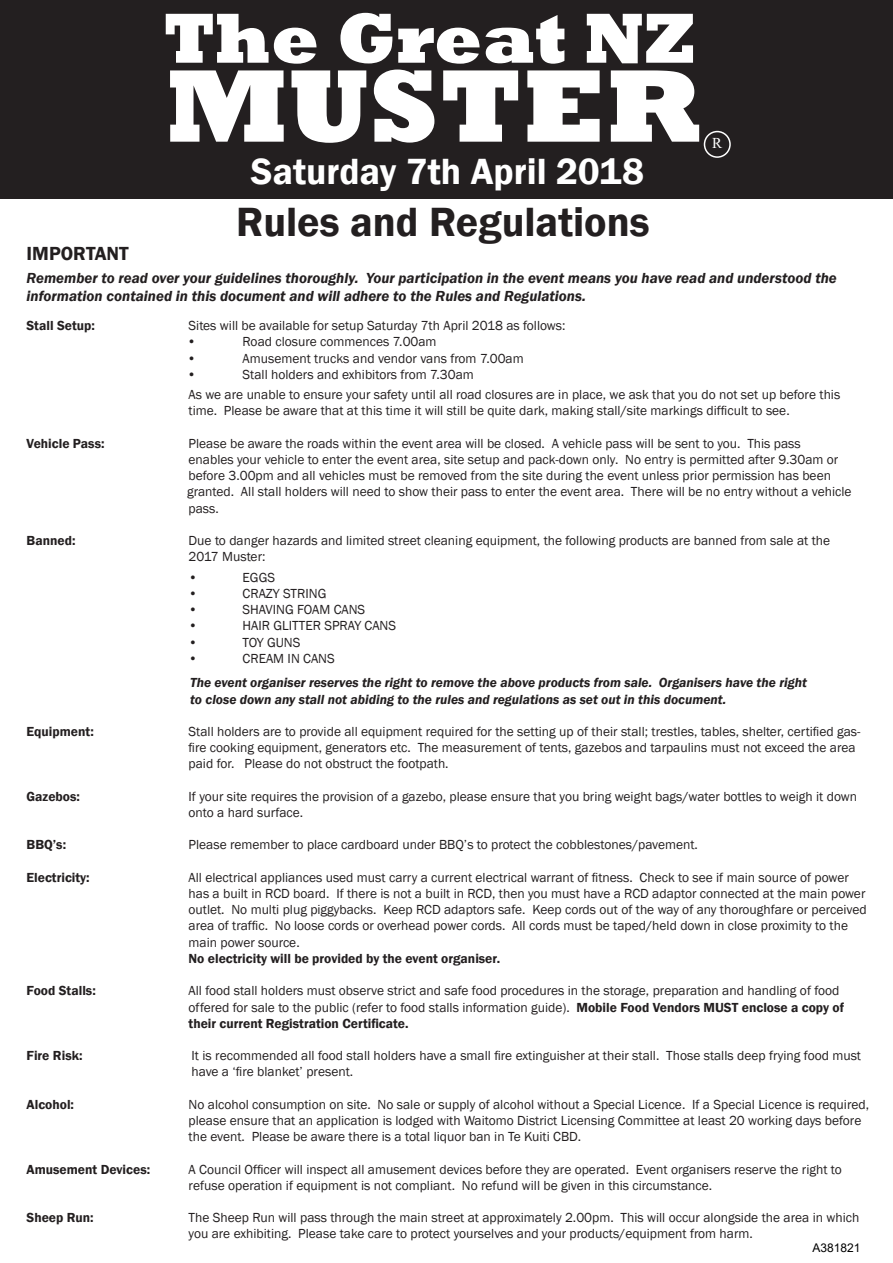
<style>
.page{position:relative;width:893px;height:1263px;background:#fff}
.page>*{position:absolute;margin:0;border:0;box-sizing:border-box;transform-origin:0 0}
.t1{font:800 104.85px "Rockwell";color:#fff;scale:1.06 1}
.t2{font:800 72px "Rockwell";color:#fff}
.t3{font:600 42px "Franklin Gothic";color:#231f20}
.t4{font:600 37.5px "Franklin Gothic";color:#fff}
.t5{font:600 19.5px "Franklin Gothic";color:#231f20}
.t6{font:italic 600 15px/18px "Franklin Gothic";color:#231f20}
.t7{font:15px "Times New Roman";color:#fff}
.t8{font:13.5px/16.2px "Franklin Gothic";color:#231f20}
.t9{font:600 13.5px "Franklin Gothic";color:#231f20}
.t10{font:italic 600 13.5px/16.2px "Franklin Gothic";color:#231f20}
.t11{font:12px "Arial";color:#000}
.s1{font-weight:600}
</style>
<div class="page">
<div style="left:0;top:0;width:893px;height:198px;background:#231f20"></div>
<div style="left:0;top:0;width:893px;height:199px;border:2px solid #231f20"></div>
<div style="left:704px;top:131px;width:27px;height:27px;border:2px solid #fff;border-radius:50%"></div>
<p class="t2" style="left:163px;top:-3px;width:533px">The Great NZ</p>
<p class="t1" style="left:165px;top:46px;width:507px">MUSTER</p>
<p class="t4" style="left:251px;top:149px;width:394px">Saturday 7th April 2018</p>
<p class="t3" style="left:236px;top:196px;width:415px">Rules and Regulations</p>
<p class="t7" style="left:712px;top:132px;width:12px">R</p>
<p class="t5" style="left:27px;top:242px;width:104px">IMPORTANT</p>
<p class="t6" style="left:27px;top:269px;width:812px">Remember to read over your guidelines thoroughly. Your participation in the event means you have read and understood the information contained in this document and will adhere to the Rules and Regulations.</p>
<p class="t9" style="left:27px;top:317px;width:70px">Stall Setup:</p>
<p class="t8" style="left:189px;top:318px;width:378px">Sites will be available for setup Saturday 7th April 2018 as follows:</p>
<p class="t8" style="left:187px;top:334px;width:11px">•</p>
<p class="t8" style="left:243px;top:334px;width:196px">Road closure commences 7.00am</p>
<p class="t8" style="left:187px;top:350px;width:11px">•</p>
<p class="t8" style="left:243px;top:350px;width:283px">Amusement trucks and vendor vans from 7.00am</p>
<p class="t8" style="left:187px;top:366px;width:11px">•</p>
<p class="t8" style="left:243px;top:366px;width:233px">Stall holders and exhibitors from 7.30am</p>
<p class="t8" style="left:189px;top:387px;width:653px">As we are unable to ensure your safety until all road closures are in place, we ask that you do not set up before this time. Please be aware that at this time it will still be quite dark, making stall/site markings difficult to see.</p>
<p class="t9" style="left:27px;top:435px;width:79px">Vehicle Pass:</p>
<p class="t8" style="left:187px;top:436px;width:666px">Please be aware the roads within the event area will be closed. A vehicle pass will be sent to you. This pass<br>enables your vehicle to enter the event area, site setup and pack-down only. No entry is permitted after 9.30am or before 3.00pm and all vehicles must be removed from the site during the event unless prior permission has been granted. All stall holders will need to show their pass to enter the event area. There will be no entry without a vehicle pass.</p>
<p class="t9" style="left:27px;top:532px;width:50px">Banned:</p>
<p class="t8" style="left:189px;top:533px;width:643px">Due to danger hazards and limited street cleaning equipment, the following products are banned from sale at the</p>
<p class="t8" style="left:189px;top:549px;width:78px">2017 Muster:</p>
<p class="t8" style="left:189px;top:569px;width:11px">•</p>
<p class="t8" style="left:243px;top:569px;width:34px">EGGS</p>
<p class="t8" style="left:189px;top:586px;width:11px">•</p>
<p class="t8" style="left:243px;top:586px;width:85px">CRAZY STRING</p>
<p class="t8" style="left:189px;top:602px;width:11px">•</p>
<p class="t8" style="left:243px;top:602px;width:124px">SHAVING FOAM CANS</p>
<p class="t8" style="left:189px;top:618px;width:11px">•</p>
<p class="t8" style="left:243px;top:618px;width:155px">HAIR GLITTER SPRAY CANS</p>
<p class="t8" style="left:189px;top:634px;width:11px">•</p>
<p class="t8" style="left:243px;top:634px;width:59px">TOY GUNS</p>
<p class="t8" style="left:189px;top:650px;width:11px">•</p>
<p class="t8" style="left:243px;top:650px;width:94px">CREAM IN CANS</p>
<p class="t10" style="left:190px;top:675px;width:618px">The event organiser reserves the right to remove the above products from sale. Organisers have the right to close down any stall not abiding to the rules and regulations as set out in this document.</p>
<p class="t9" style="left:27px;top:723px;width:69px">Equipment:</p>
<p class="t8" style="left:189px;top:724px;width:673px">Stall holders are to provide all equipment required for the setting up of their stall; trestles, tables, shelter, certified gas&shy;fire cooking equipment, generators etc. The measurement of tents, gazebos and tarpaulins must not exceed the area paid for. Please do not obstruct the footpath.</p>
<p class="t9" style="left:27px;top:788px;width:55px">Gazebos:</p>
<p class="t8" style="left:189px;top:788px;width:670px">If your site requires the provision of a gazebo, please ensure that you bring weight bags/water bottles to weigh it down onto a hard surface.</p>
<p class="t9" style="left:27px;top:837px;width:41px">BBQ’s:</p>
<p class="t8" style="left:189px;top:837px;width:511px">Please remember to place cardboard under BBQ’s to protect the cobblestones/pavement.</p>
<p class="t9" style="left:27px;top:869px;width:65px">Electricity:</p>
<p class="t8" style="left:189px;top:869px;width:680px">All electrical appliances used must carry a current electrical warrant of fitness. Check to see if main source of power has a built in RCD board. If there is not a built in RCD, then you must have a RCD adaptor connected at the main power outlet. No multi plug piggybacks. Keep RCD adaptors safe. Keep cords out of the way of any thoroughfare or perceived area of traffic. No loose cords or overhead power cords. All cords must be taped/held down in close proximity to the main power source.</p>
<p class="t9" style="left:189px;top:950px;width:313px">No electricity will be provided by the event organiser.</p>
<p class="t9" style="left:27px;top:982px;width:71px">Food Stalls:</p>
<p class="t8" style="left:189px;top:983px;width:657px">All food stall holders must observe strict and safe food procedures in the storage, preparation and handling of food offered for sale to the public (refer to food stalls information guide). <span class="s1">Mobile Food Vendors MUST enclose a copy of their current Registration Certificate.</span></p>
<p class="t9" style="left:27px;top:1047px;width:57px">Fire Risk:</p>
<p class="t8" style="left:192px;top:1048px;width:671px">It is recommended all food stall holders have a small fire extinguisher at their stall. Those stalls deep frying food must have a ‘fire blanket’ present.</p>
<p class="t9" style="left:27px;top:1096px;width:49px">Alcohol:</p>
<p class="t8" style="left:189px;top:1096px;width:682px">No alcohol consumption on site. No sale or supply of alcohol without a Special Licence. If a Special Licence is required, please ensure that an application is lodged with Waitomo District Licensing Committee at least 20 working days before the event. Please be aware there is a total liquor ban in Te Kuiti CBD.</p>
<p class="t9" style="left:27px;top:1161px;width:125px">Amusement Devices:</p>
<p class="t8" style="left:189px;top:1161px;width:655px">A Council Officer will inspect all amusement devices before they are operated. Event organisers reserve the right to refuse operation if equipment is not compliant. No refund will be given in this circumstance.</p>
<p class="t9" style="left:27px;top:1209px;width:69px">Sheep Run:</p>
<p class="t8" style="left:189px;top:1210px;width:672px">The Sheep Run will pass through the main street at approximately 2.00pm. This will occur alongside the area in which you are exhibiting. Please take care to protect yourselves and your products/equipment from harm.</p>
<p class="t11" style="left:812px;top:1239px;width:50px">A381821</p>
</div>
